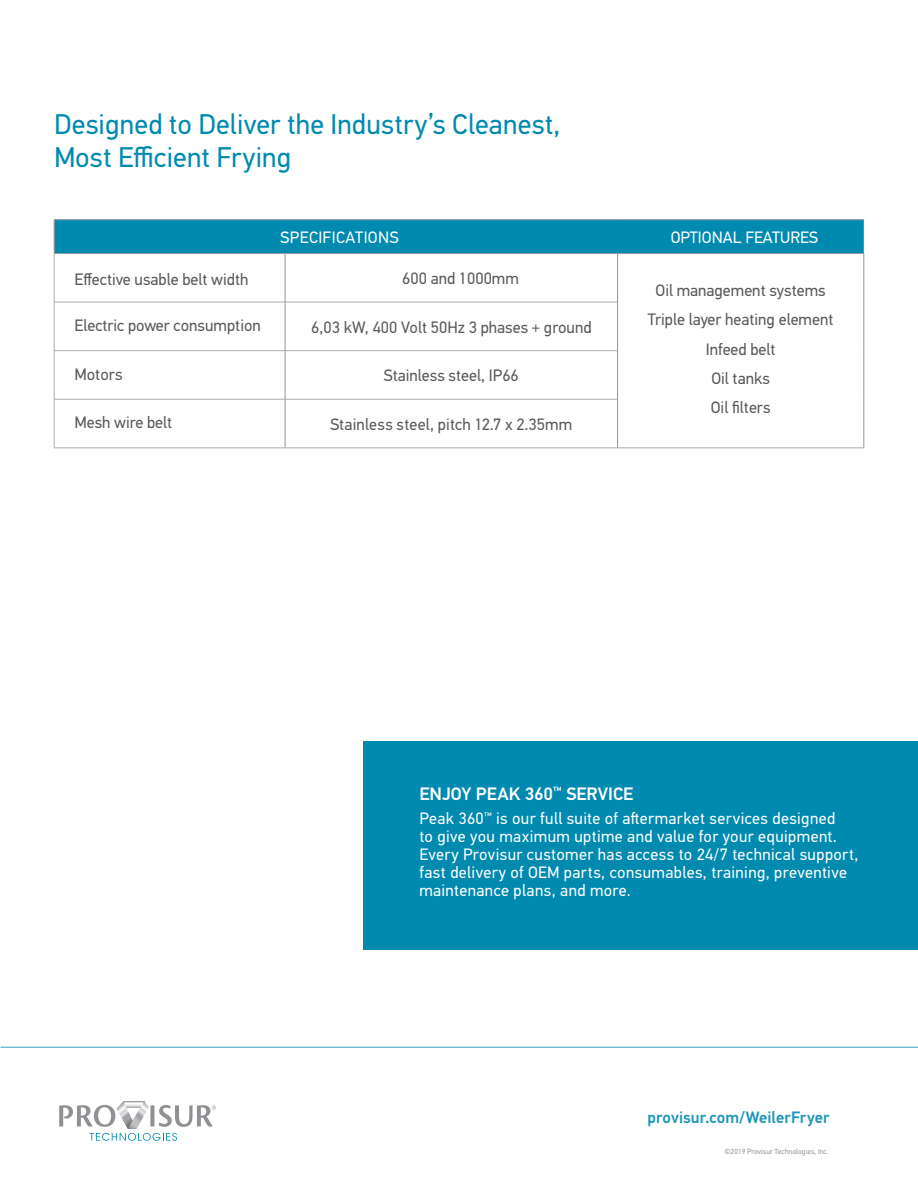
<style>
.page{position:relative;width:918px;height:1188px;background:#fff}
.page>*{position:absolute;margin:0;border:0;box-sizing:border-box;transform-origin:0 0}
.t1{font:28.5px/33px "PF Din Text Pro";letter-spacing:.005em;color:#008aaf}
.t2{font:500 18px "PF Din Text Pro";letter-spacing:-.005em;color:#fff}
.t3{font:16.5px/18px "PF Din Text Pro";letter-spacing:.02em;color:#fff}
.t4{font:16.5px/29.2px "PF Din Text Pro";color:#58595b;text-align:center}
.t5{font:500 16.5px "PF Din Text Pro";color:#1a96b7}
.t6{font:16.5px "PF Din Text Pro";color:#fff}
.t7{font:7.5px "PF Din Text Pro";color:#939596}
</style>
<div class="page">
<hr style="left:1px;top:1047px;width:917px;height:1px;background:#33a1bf">
<div style="left:55px;top:220px;width:809px;height:33px;background:#008aaf"></div>
<svg style="left:55px;top:254px;width:809px;height:194px"></svg>
<hr style="left:54px;top:302px;width:231px;height:1px;background:#a9aaab">
<hr style="left:285px;top:302px;width:332px;height:1px;background:#a9aaab">
<hr style="left:54px;top:350px;width:231px;height:1px;background:#a9aaab">
<hr style="left:285px;top:350px;width:332px;height:1px;background:#a9aaab">
<hr style="left:54px;top:399px;width:231px;height:1px;background:#a9aaab">
<hr style="left:285px;top:399px;width:332px;height:1px;background:#a9aaab">
<hr style="left:54px;top:448px;width:231px;height:1px;background:#a9aaab">
<hr style="left:285px;top:448px;width:333px;height:1px;background:#a9aaab">
<hr style="left:618px;top:448px;width:246px;height:1px;background:#a9aaab">
<hr style="left:54px;top:254px;width:1px;height:48px;background:#a9aaab">
<hr style="left:54px;top:302px;width:1px;height:48px;background:#a9aaab">
<hr style="left:54px;top:351px;width:1px;height:48px;background:#a9aaab">
<hr style="left:54px;top:399px;width:1px;height:49px;background:#a9aaab">
<hr style="left:285px;top:254px;width:1px;height:48px;background:#939596">
<hr style="left:285px;top:302px;width:1px;height:49px;background:#939596">
<hr style="left:285px;top:351px;width:1px;height:48px;background:#939596">
<hr style="left:285px;top:399px;width:1px;height:49px;background:#939596">
<hr style="left:617px;top:254px;width:1px;height:48px;background:#939596">
<hr style="left:864px;top:254px;width:1px;height:48px;background:#939596">
<hr style="left:617px;top:302px;width:1px;height:49px;background:#939596">
<hr style="left:864px;top:302px;width:1px;height:49px;background:#939596">
<hr style="left:617px;top:351px;width:1px;height:48px;background:#939596">
<hr style="left:864px;top:351px;width:1px;height:48px;background:#939596">
<hr style="left:617px;top:399px;width:1px;height:49px;background:#939596">
<hr style="left:864px;top:399px;width:1px;height:49px;background:#939596">
<hr style="left:54px;top:219px;width:231px;height:1px;background:#939596">
<hr style="left:285px;top:219px;width:333px;height:1px;background:#939596">
<hr style="left:618px;top:219px;width:246px;height:1px;background:#939596">
<hr style="left:54px;top:220px;width:1px;height:33px;background:#939596">
<hr style="left:54px;top:253px;width:231px;height:1px;background:#939598">
<hr style="left:285px;top:253px;width:333px;height:1px;background:#939598">
<hr style="left:618px;top:253px;width:246px;height:1px;background:#939598">
<div style="left:363px;top:741px;width:555px;height:209px;background:#008aaf"></div>
<svg style="left:59px;top:1101px;width:157px;height:40px"></svg>
<h1 class="t1" style="left:54px;top:108px;width:508px">Designed to Deliver the Industry’s Cleanest,<br>Most Efficient Frying</h1>
<p class="t3" style="left:281px;top:228px;width:120px">SPECIFICATIONS</p>
<p class="t6" style="left:671px;top:227px;width:149px">OPTIONAL FEATURES</p>
<p class="t4" style="left:74px;top:265px;width:176px">Effective usable belt width</p>
<p class="t4" style="left:402px;top:264px;width:118px">600 and 1000mm</p>
<p class="t4" style="left:74px;top:311px;width:188px">Electric power consumption</p>
<p class="t4" style="left:311px;top:312px;width:282px">6,03 kW, 400 Volt 50Hz 3 phases + ground</p>
<p class="t4" style="left:74px;top:360px;width:50px">Motors</p>
<p class="t4" style="left:384px;top:361px;width:137px">Stainless steel, IP66</p>
<p class="t4" style="left:74px;top:408px;width:99px">Mesh wire belt</p>
<p class="t4" style="left:330px;top:410px;width:243px">Stainless steel, pitch 12.7 x 2.35mm</p>
<p class="t4" style="left:648px;top:276px;width:187px">Oil management systems<br>Triple layer heating element<br>Infeed belt<br>Oil tanks<br>Oil filters</p>
<p class="t2" style="left:419px;top:783px;width:216px">ENJOY PEAK 360<sup>™</sup> SERVICE</p>
<p class="t3" style="left:419px;top:810px;width:441px">Peak 360<sup>™</sup> is our full suite of aftermarket services designed<br>to give you maximum uptime and value for your equipment.<br>Every Provisur customer has access to 24/7 technical support, fast delivery of OEM parts, consumables, training, preventive maintenance plans, and more.</p>
<p class="t5" style="left:648px;top:1107px;width:183px">provisur.com/WeilerFryer</p>
<p class="t7" style="left:725px;top:1147px;width:106px">©2019 Provisur Technologies, Inc.</p>
</div>
